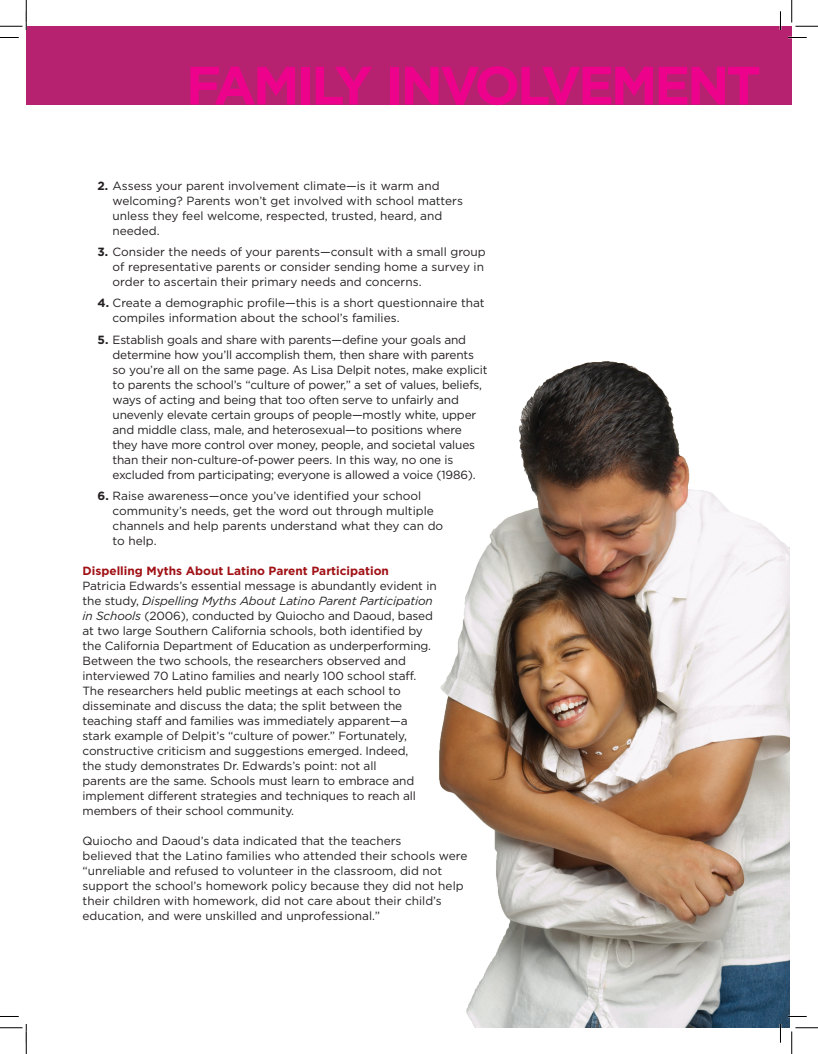
<style>
.page{position:relative;width:818px;height:1054px;background:#fff}
.page>*{position:absolute;margin:0;border:0;box-sizing:border-box;transform-origin:0 0}
.t1{font:700 53.75px "Gotham";letter-spacing:-.06em;color:#ed028c}
.t2{font:11.88px/15px "Gotham";letter-spacing:-.01em;color:#231f20}
.t3{font:700 11.88px "Gotham";color:#a01015}
.s1{font-weight:700}
.s2{font-style:italic}
</style>
<div class="page">
<div style="left:26px;top:26px;width:765px;height:79px;background:#b62270"></div>
<img style="left:439px;top:361px;width:350px;height:666px">
<svg style="left:0;top:37px;width:19px;height:1px"></svg>
<svg style="left:788px;top:37px;width:18px;height:1px"></svg>
<svg style="left:0;top:1016px;width:19px;height:1px"></svg>
<svg style="left:788px;top:1015px;width:18px;height:2px"></svg>
<svg style="left:779px;top:11px;width:2px;height:19px"></svg>
<svg style="left:779px;top:1024px;width:2px;height:18px"></svg>
<svg style="left:0;top:0;width:27px;height:30px"></svg>
<svg style="left:0;top:1024px;width:27px;height:30px"></svg>
<svg style="left:791px;top:0;width:27px;height:27px"></svg>
<svg style="left:791px;top:1027px;width:27px;height:27px"></svg>
<h1 class="t1" style="left:186px;top:54px;width:576px">FAMILY INVOLVEMENT</h1>
<p class="t2" style="left:112px;top:178px;width:352px;text-indent:-15px"><span class="s1">2.</span> Assess your parent involvement climate—is it warm and welcoming? Parents won’t get involved with school matters unless they feel welcome, respected, trusted, heard, and needed.</p>
<p class="t2" style="left:112px;top:244px;width:374px;text-indent:-15px"><span class="s1">3.</span> Consider the needs of your parents—consult with a small group of representative parents or consider sending home a survey in order to ascertain their primary needs and concerns.</p>
<p class="t2" style="left:112px;top:295px;width:373px;text-indent:-15px"><span class="s1">4.</span> Create a demographic profile—this is a short questionnaire that compiles information about the school’s families.</p>
<p class="t2" style="left:112px;top:332px;width:376px;text-indent:-15px"><span class="s1">5.</span> Establish goals and share with parents—define your goals and determine how you’ll accomplish them, then share with parents so you’re all on the same page. As Lisa Delpit notes, make explicit to parents the school’s “culture of power,” a set of values, beliefs, ways of acting and being that too often serve to unfairly and unevenly elevate certain groups of people—mostly white, upper and middle class, male, and heterosexual—to positions where they have more control over money, people, and societal values than their non-culture-of-power peers. In this way, no one is excluded from participating; everyone is allowed a voice (1986).</p>
<p class="t2" style="left:112px;top:488px;width:332px;text-indent:-15px"><span class="s1">6.</span> Raise awareness—once you’ve identified your school community’s needs, get the word out through multiple channels and help parents understand what they can do to help.</p>
<p class="t3" style="left:83px;top:564px;width:308px">Dispelling Myths About Latino Parent Participation</p>
<p class="t2" style="left:83px;top:578px;width:355px">Patricia Edwards’s essential message is abundantly evident in the study, <span class="s2">Dispelling Myths About Latino Parent Participation in Schools</span> (2006), conducted by Quiocho and Daoud, based at two large Southern California schools, both identified by the California Department of Education as underperforming.<br>Between the two schools, the researchers observed and interviewed 70 Latino families and nearly 100 school staff.<br>The researchers held public meetings at each school to disseminate and discuss the data; the split between the teaching staff and families was immediately apparent—a stark example of Delpit’s “culture of power.” Fortunately, constructive criticism and suggestions emerged. Indeed,<br>the study demonstrates Dr. Edwards’s point: not all<br>parents are the same. Schools must learn to embrace and implement different strategies and techniques to reach all members of their school community.</p>
<p class="t2" style="left:83px;top:833px;width:386px">Quiocho and Daoud’s data indicated that the teachers<br>believed that the Latino families who attended their schools were “unreliable and refused to volunteer in the classroom, did not support the school’s homework policy because they did not help their children with homework, did not care about their child’s education, and were unskilled and unprofessional.”</p>
</div>
